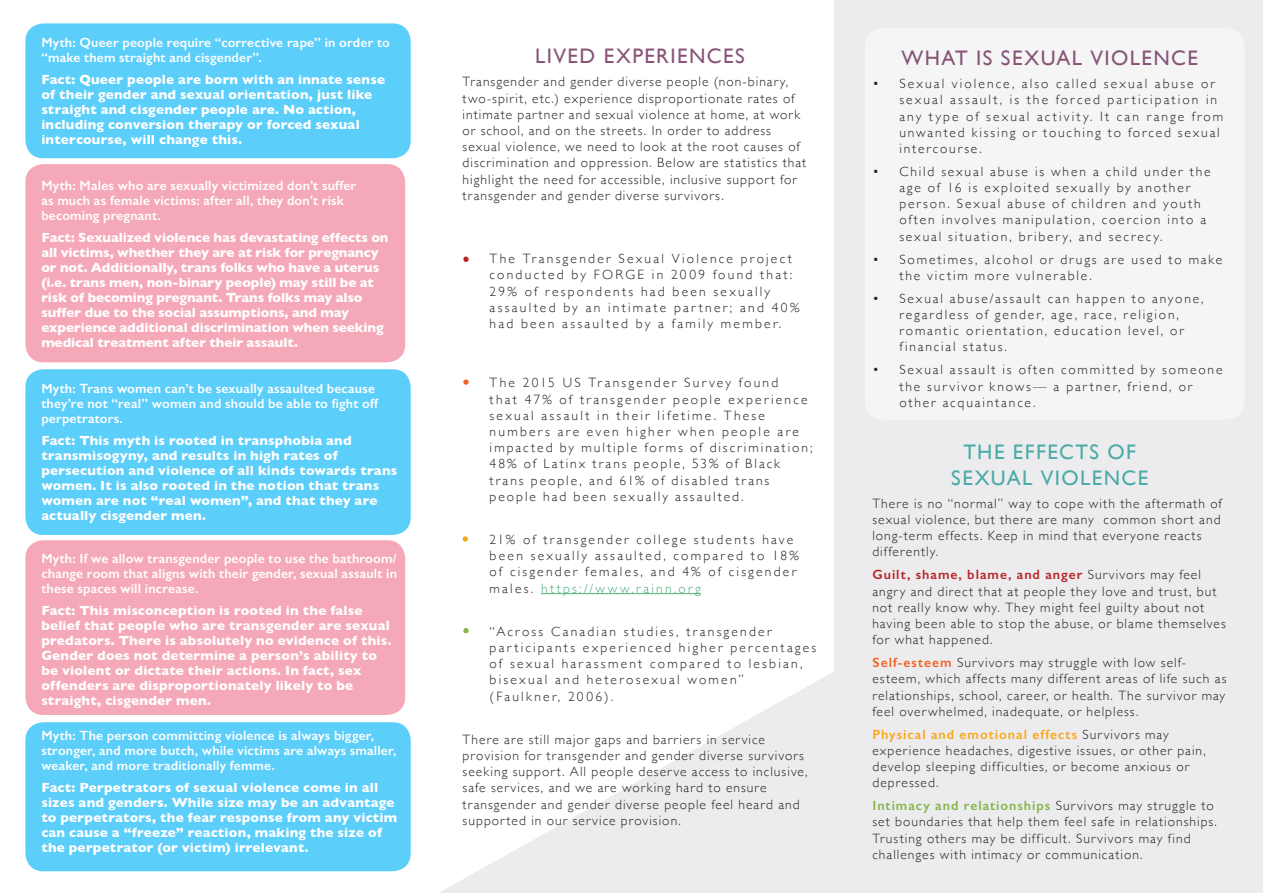
<style>
.page{position:relative;width:1263px;height:893px;background:#fff}
.page>*{position:absolute;margin:0;border:0;box-sizing:border-box;transform-origin:0 0}
.Subheader{font:21px "Gill Sans";letter-spacing:.065em;color:#875478}
.Subheader-2{font:21px "Gill Sans";letter-spacing:.065em;color:#4baba6}
.Pull_Text{font:300 13.5px/16.2px "Gill Sans";letter-spacing:.075em;color:#231f20}
.Pull_Text-2{font:700 13.5px/15px "Gill Sans";letter-spacing:.015em;color:#fff}
.Pull_Text-3{font:600 13.5px/15px "Gill Sans";letter-spacing:.015em;color:#fff}
.Pull_Text-4{font:300 13.5px/16.2px "Gill Sans";letter-spacing:.12em;color:#231f20}
.Pull_Text-5{font:300 13.5px/16.2px "Gill Sans";letter-spacing:.165em;color:#231f20}
.Pull_Text-6{font:700 13.5px/15px "Gill Sans";letter-spacing:-.005em;color:#fff}
.Pull_Text-7{font:300 13.5px/16.2px "Gill Sans";letter-spacing:.16em;color:#231f20}
.Pull_Text-8{font:300 13.5px/16.2px "Gill Sans";letter-spacing:.155em;color:#231f20}
.s1{color:#4dae7d}
.s2{font-weight:600;color:#b82425}
.s3{font-weight:600;color:#f26222}
.s4{font-weight:600;color:#faa61a}
.s5{font-weight:600;color:#84b64a}
</style>
<div class="page">
<svg style="left:439px;top:672px;width:395px;height:221px;fill:#ededef"></svg>
<div style="left:834px;top:0;width:429px;height:893px;background:#ececee"></div>
<div style="left:865px;top:28px;width:380px;height:391px;background:#f5f5f6;border-radius:18px"></div>
<div style="left:25px;top:23px;width:386px;height:135px;background:#5bcefa;border-radius:18px"></div>
<div style="left:25px;top:164px;width:380px;height:198px;background:#f5a9b8;border-radius:18px"></div>
<div style="left:25px;top:369px;width:386px;height:166px;background:#5bcefa;border-radius:18px"></div>
<div style="left:25px;top:540px;width:380px;height:175px;background:#f5a9b8;border-radius:18px"></div>
<div style="left:25px;top:722px;width:386px;height:149px;background:#5bcefa;border-radius:18px"></div>
<hr style="left:541px;top:593px;width:160px;height:1px;background:#4dae7d">
<svg style="left:463px;top:257px;width:6px;height:5px"></svg>
<svg style="left:463px;top:379px;width:6px;height:6px"></svg>
<svg style="left:463px;top:536px;width:5px;height:6px"></svg>
<svg style="left:463px;top:628px;width:6px;height:5px"></svg>
<p class="Pull_Text-3" style="left:41px;top:35px;width:350px">Myth: Queer people require “corrective rape” in order to “make them straight and cisgender”.</p>
<p class="Pull_Text-2" style="left:41px;top:71px;width:345px">Fact: Queer people are born with an innate sense of their gender and sexual orientation, just like straight and cisgender people are. No action, including conversion therapy or forced sexual intercourse, will change this.</p>
<p class="Pull_Text-3" style="left:41px;top:178px;width:316px">Myth: Males who are sexually victimized don’t suffer as much as female victims: after all, they don’t risk becoming pregnant.</p>
<p class="Pull_Text-6" style="left:41px;top:230px;width:349px">Fact: Sexualized violence has devastating effects on all victims, whether they are at risk for pregnancy or not. Additionally, trans folks who have a uterus (i.e. trans men, non-binary people) may still be at risk of becoming pregnant. Trans folks may also suffer due to the social assumptions, and may experience additional discrimination when seeking medical treatment after their assault.</p>
<p class="Pull_Text-3" style="left:41px;top:381px;width:338px">Myth: Trans women can’t be sexually assaulted because they’re not “real” women and should be able to fight off perpetrators.</p>
<p class="Pull_Text-2" style="left:41px;top:432px;width:357px">Fact: This myth is rooted in transphobia and transmisogyny, and results in high rates of persecution and violence of all kinds towards trans women. It is also rooted in the notion that trans women are not “real women”, and that they are actually cisgender men.</p>
<p class="Pull_Text-3" style="left:41px;top:551px;width:357px;text-align:justify">Myth: If we allow transgender people to use the bathroom/ change room that aligns with their gender, sexual assault in these spaces will increase.</p>
<p class="Pull_Text-2" style="left:41px;top:602px;width:352px">Fact: This misconception is rooted in the false belief that people who are transgender are sexual predators. There is absolutely no evidence of this.<br>Gender does not determine a person’s ability to be violent or dictate their actions. In fact, sex offenders are disproportionately likely to be straight, cisgender men.</p>
<p class="Pull_Text-3" style="left:41px;top:728px;width:356px">Myth: The person committing violence is always bigger, stronger, and more butch, while victims are always smaller, weaker, and more traditionally femme.</p>
<p class="Pull_Text-2" style="left:41px;top:780px;width:357px">Fact: Perpetrators of sexual violence come in all sizes and genders. While size may be an advantage to perpetrators, the fear response from any victim can cause a “freeze” reaction, making the size of the perpetrator (or victim) irrelevant.</p>
<p class="Subheader" style="left:535px;top:44px;width:211px">LIVED EXPERIENCES</p>
<p class="Pull_Text" style="left:463px;top:73px;width:345px">Transgender and gender diverse people (non-binary, two-spirit, etc.) experience disproportionate rates of intimate partner and sexual violence at home, at work or school, and on the streets. In order to address sexual violence, we need to look at the root causes of discrimination and oppression. Below are statistics that highlight the need for accessible, inclusive support for transgender and gender diverse survivors.</p>
<p class="Pull_Text-5" style="left:490px;top:250px;width:311px;text-indent:-27px">• The Transgender Sexual Violence project conducted by FORGE in 2009 found that:<br>29% of respondents had been sexually assaulted by an intimate partner; and 40% had been assaulted by a family member.</p>
<p class="Pull_Text-7" style="left:490px;top:374px;width:324px;text-indent:-27px">• The 2015 US Transgender Survey found<br>that 47% of transgender people experience sexual assault in their lifetime. These numbers are even higher when people are impacted by multiple forms of discrimination; 48% of Latinx trans people, 53% of Black trans people, and 61% of disabled trans people had been sexually assaulted.</p>
<p class="Pull_Text-5" style="left:490px;top:531px;width:311px;text-indent:-27px">• 21% of transgender college students have been sexually assaulted, compared to 18% of cisgender females, and 4% of cisgender males. <span class="s1">https://www.rainn.org</span></p>
<p class="Pull_Text-5" style="left:490px;top:623px;width:328px;text-indent:-27px">• “Across Canadian studies, transgender participants experienced higher percentages of sexual harassment compared to lesbian, bisexual and heterosexual women” (Faulkner, 2006).</p>
<p class="Pull_Text" style="left:463px;top:731px;width:347px">There are still major gaps and barriers in service provision for transgender and gender diverse survivors seeking support. All people deserve access to inclusive, safe services, and we are working hard to ensure transgender and gender diverse people feel heard and supported in our service provision.</p>
<p class="Subheader" style="left:901px;top:46px;width:298px">WHAT IS SEXUAL VIOLENCE</p>
<p class="Pull_Text-8" style="left:899px;top:75px;width:325px;text-indent:-27px">• Sexual violence, also called sexual abuse or sexual assault, is the forced participation in any type of sexual activity. It can range from unwanted kissing or touching to forced sexual intercourse.</p>
<p class="Pull_Text-4" style="left:899px;top:163px;width:313px;text-indent:-27px">• Child sexual abuse is when a child under the age of 16 is exploited sexually by another person. Sexual abuse of children and youth often involves manipulation, coercion into a sexual situation, bribery, and secrecy.</p>
<p class="Pull_Text-4" style="left:899px;top:250px;width:324px;text-indent:-27px">• Sometimes, alcohol or drugs are used to make the victim more vulnerable.</p>
<p class="Pull_Text-4" style="left:899px;top:290px;width:306px;text-indent:-27px">• Sexual abuse/assault can happen to anyone, regardless of gender, age, race, religion, romantic orientation, education level, or financial status.</p>
<p class="Pull_Text-4" style="left:899px;top:361px;width:325px;text-indent:-27px">• Sexual assault is often committed by someone the survivor knows— a partner, friend, or other acquaintance.</p>
<p class="Subheader-2" style="left:963px;top:439px;width:174px">THE EFFECTS OF</p>
<p class="Subheader-2" style="left:951px;top:465px;width:199px">SEXUAL VIOLENCE</p>
<p class="Pull_Text" style="left:872px;top:495px;width:351px">There is no “normal” way to cope with the aftermath of sexual violence, but there are many common short and long-term effects. Keep in mind that everyone reacts differently.</p>
<p class="Pull_Text" style="left:872px;top:566px;width:355px"><span class="s2">Guilt, shame, blame, and anger</span> Survivors may feel angry and direct that at people they love and trust, but not really know why. They might feel guilty about not having been able to stop the abuse, or blame themselves for what happened.</p>
<p class="Pull_Text" style="left:872px;top:654px;width:356px"><span class="s3">Self-esteem</span> Survivors may struggle with low self&shy;esteem, which affects many different areas of life such as relationships, school, career, or health. The survivor may feel overwhelmed, inadequate, or helpless.</p>
<p class="Pull_Text" style="left:872px;top:726px;width:335px"><span class="s4">Physical and emotional effects</span> Survivors may experience headaches, digestive issues, or other pain, develop sleeping difficulties, or become anxious or depressed.</p>
<p class="Pull_Text" style="left:872px;top:797px;width:346px"><span class="s5">Intimacy and relationships</span> Survivors may struggle to set boundaries that help them feel safe in relationships.<br>Trusting others may be difficult. Survivors may find challenges with intimacy or communication.</p>
</div>
